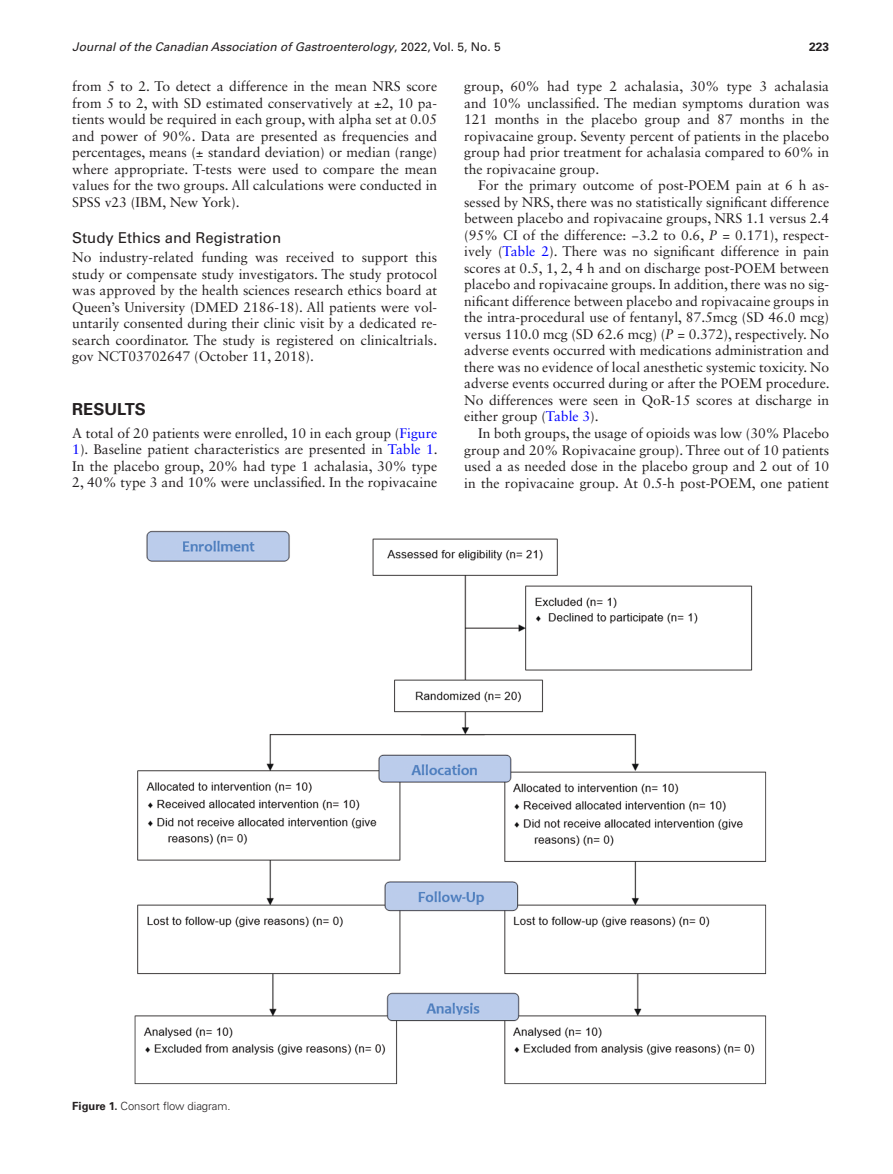
<style>
.page{position:relative;width:893px;height:1174px;background:#fff}
.page>*{position:absolute;margin:0;border:0;box-sizing:border-box;transform-origin:0 0}
.HeadA{font:700 16.5px "Univers LT Std";color:#231f20}
.HeadB{font:15px "Univers LT Std";color:#231f20}
.Text{font:13.8px/16.5px "Sabon LT Std";color:#231f20;text-align:justify}
.TextInd{font:13.8px/16.5px "Sabon LT Std";color:#231f20;text-align:justify}
.t1{font:italic 12px "Univers LT Std";color:#231f20}
.t2{font:700 12px "Univers LT Std";color:#231f20}
.FigCapt{font:300 11.25px "Univers LT Std";color:#231f20}
.s1{font-style:normal}
.s2{color:#00f}
.s3{font-style:italic}
.s4{font-weight:700}
</style>
<div class="page">
<img style="left:134px;top:530px;width:633px;height:555px">
<p class="t1" style="left:72px;top:40px;width:430px">Journal of the Canadian Association of Gastroenterology<span class="s1">, 2022, Vol. 5, No. 5</span></p>
<p class="t2" style="left:809px;top:40px;width:22px">223</p>
<p class="Text" style="left:72px;top:78px;width:366px">from 5 to 2. To detect a difference in the mean NRS score from 5 to 2, with SD estimated conservatively at ±2, 10 pa&shy;tients would be required in each group, with alpha set at 0.05 and power of 90%. Data are presented as frequencies and percentages, means (± standard deviation) or median (range) where appropriate. T-tests were used to compare the mean values for the two groups. All calculations were conducted in SPSS v23 (IBM, New York).</p>
<h3 class="HeadB" style="left:72px;top:228px;width:210px">Study Ethics and Registration</h3>
<p class="Text" style="left:72px;top:249px;width:366px">No industry-related funding was received to support this study or compensate study investigators. The study protocol was approved by the health sciences research ethics board at Queen’s University (DMED 2186-18). All patients were vol&shy;untarily consented during their clinic visit by a dedicated re&shy;search coordinator. The study is registered on clinicaltrials. gov NCT03702647 (October 11, 2018).</p>
<h2 class="HeadA" style="left:72px;top:400px;width:75px">RESULTS</h2>
<p class="Text" style="left:72px;top:424px;width:367px">A total of 20 patients were enrolled, 10 in each group (<span class="s2">Figure 1</span>). Baseline patient characteristics are presented in <span class="s2">Table 1</span>.<br>In the placebo group, 20% had type 1 achalasia, 30% type 2, 40% type 3 and 10% were unclassified. In the ropivacaine</p>
<p class="Text" style="left:464px;top:78px;width:366px">group, 60% had type 2 achalasia, 30% type 3 achalasia and 10% unclassified. The median symptoms duration was 121 months in the placebo group and 87 months in the ropivacaine group. Seventy percent of patients in the placebo group had prior treatment for achalasia compared to 60% in the ropivacaine group.</p>
<p class="TextInd" style="left:464px;top:177px;width:367px;text-indent:14px">For the primary outcome of post-POEM pain at 6 h as&shy;sessed by NRS, there was no statistically significant difference between placebo and ropivacaine groups, NRS 1.1 versus 2.4 (95% CI of the difference: −3.2 to 0.6, <span class="s3">P</span> = 0.171), respect&shy;ively (<span class="s2">Table 2</span>). There was no significant difference in pain scores at 0.5, 1, 2, 4 h and on discharge post-POEM between placebo and ropivacaine groups. In addition, there was no sig&shy;nificant difference between placebo and ropivacaine groups in the intra-procedural use of fentanyl, 87.5mcg (SD 46.0 mcg) versus 110.0 mcg (SD 62.6 mcg) (<span class="s3">P</span> = 0.372), respectively. No adverse events occurred with medications administration and there was no evidence of local anesthetic systemic toxicity. No adverse events occurred during or after the POEM procedure.<br>No differences were seen in QoR-15 scores at discharge in either group (<span class="s2">Table 3</span>).</p>
<p class="TextInd" style="left:464px;top:425px;width:366px;text-indent:14px">In both groups, the usage of opioids was low (30% Placebo group and 20% Ropivacaine group). Three out of 10 patients used a as needed dose in the placebo group and 2 out of 10 in the ropivacaine group. At 0.5-h post-POEM, one patient</p>
<p class="FigCapt" style="left:72px;top:1099px;width:160px"><span class="s4">Figure 1.</span> Consort flow diagram.</p>
</div>
